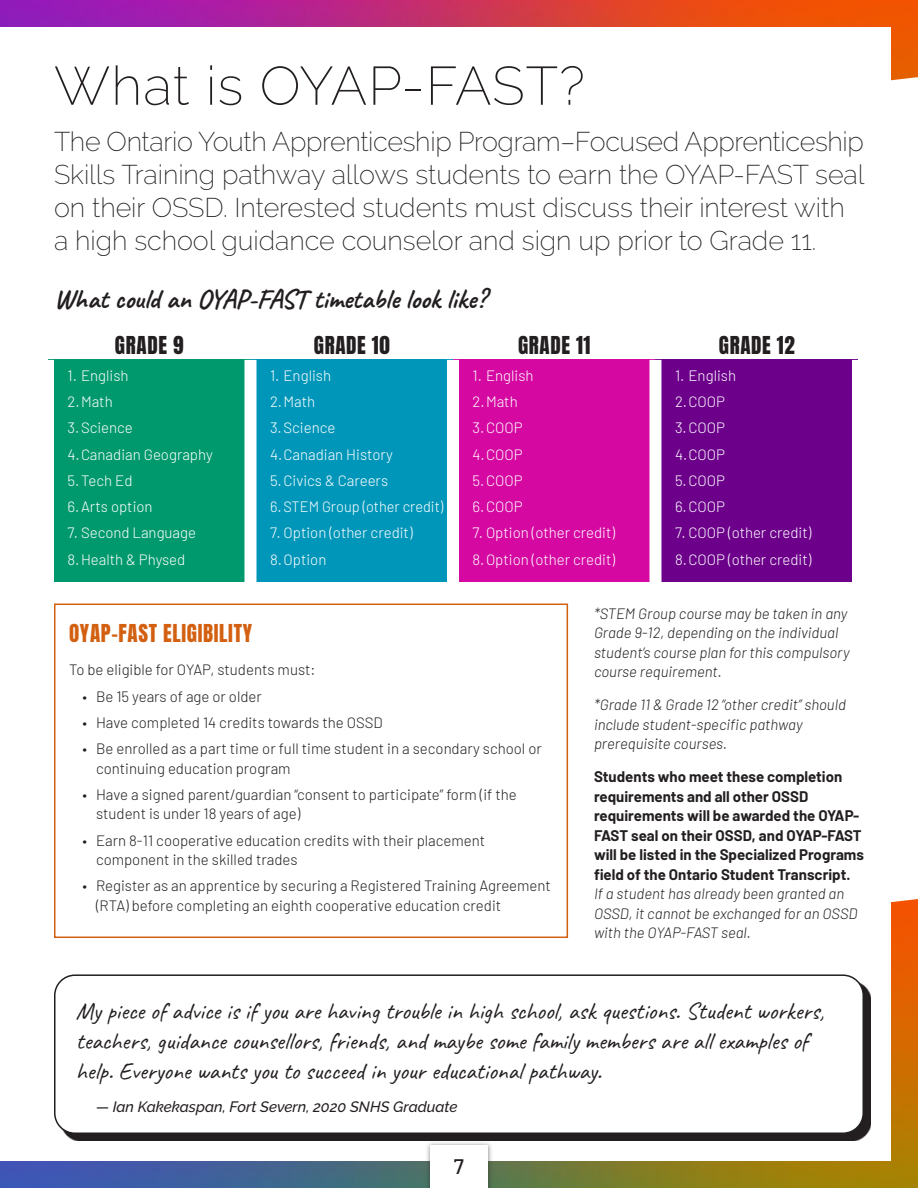
<style>
.page{position:relative;width:918px;height:1188px;background:#fff}
.page>*{position:absolute;margin:0;border:0;box-sizing:border-box;transform-origin:0 0}
.t1{font:200 54px "Raleway";letter-spacing:.02em;color:#231f20}
.Intro_text{font:200 27px/33px "Raleway";color:#231f20}
.Student_Question{font:700 27px "Caveat";color:#231f20}
.t2{font:24px/30px "Caveat";color:#231f20}
.Subtitle{font:21px "Anton";letter-spacing:.03em;color:#231f20}
.Subtitle-2{font:21px "Anton";letter-spacing:.03em;color:#d36011}
.t3{font:500 21px "Barlow";color:#231f20}
.Body{font:300 15px/19.5px "Barlow";color:#231f20}
.t4{font:300 15px "Barlow";color:#fff}
.Body-2{font:700 15px/19.5px "Barlow";color:#231f20}
.Body-3{font:italic 300 15px/19.5px "Barlow";color:#231f20}
.Quoted_by{font:italic 500 15px "Raleway";color:#231f20}
.s1{font-weight:300;font-style:italic}
</style>
<div class="page">
<img style="left:0;top:899px;width:918px;height:289px">
<img style="left:0;top:0;width:918px;height:81px">
<div style="left:0;top:27px;width:891px;height:1134px;background:#fff"></div>
<div style="left:425px;top:1141px;width:68px;height:47px;background:#231f20;opacity:.55"></div>
<div style="left:430px;top:1146px;width:58px;height:42px;background:#fff"></div>
<div style="left:61px;top:981px;width:810px;height:160px;background:#231f20"></div>
<div style="left:55px;top:975px;width:808px;height:158px;background:#fff;border-radius:20px"></div>
<div style="left:54px;top:974px;width:810px;height:160px;border:2px solid #231f20;border-radius:20px"></div>
<div style="left:48px;top:360px;width:202px;height:222px;background:#00996d"></div>
<div style="left:250px;top:360px;width:203px;height:222px;background:#0096b9"></div>
<div style="left:453px;top:360px;width:203px;height:222px;background:#d509a2"></div>
<div style="left:656px;top:360px;width:202px;height:222px;background:#6c008b"></div>
<div style="left:42px;top:360px;width:12px;height:222px;background:#fff"></div>
<div style="left:244px;top:360px;width:12px;height:222px;background:#fff"></div>
<div style="left:447px;top:360px;width:12px;height:222px;background:#fff"></div>
<div style="left:650px;top:360px;width:12px;height:222px;background:#fff"></div>
<div style="left:852px;top:360px;width:12px;height:222px;background:#fff"></div>
<div style="left:54px;top:604px;width:514px;height:334px;border:2px solid #d36011"></div>
<p class="t1" style="left:54px;top:54px;width:532px">What is OYAP-FAST?</p>
<p class="Intro_text" style="left:54px;top:125px;width:812px">The Ontario Youth Apprenticeship Program–Focused Apprenticeship Skills Training pathway allows students to earn the OYAP-FAST seal on their OSSD. Interested students must discuss their interest with a high school guidance counselor and sign up prior to Grade 11.</p>
<p class="Student_Question" style="left:54px;top:282px;width:434px">What could an OYAP-FAST timetable look like?</p>
<p class="Subtitle" style="left:115px;top:334px;width:70px">GRADE 9</p>
<p class="Subtitle" style="left:314px;top:334px;width:77px">GRADE 10</p>
<p class="Subtitle" style="left:518px;top:334px;width:74px">GRADE 11</p>
<p class="Subtitle" style="left:719px;top:334px;width:77px">GRADE 12</p>
<p class="t4" style="left:68px;top:365px;width:63px">1. English</p>
<p class="t4" style="left:68px;top:391px;width:47px">2.Math</p>
<p class="t4" style="left:68px;top:417px;width:67px">3.Science</p>
<p class="t4" style="left:68px;top:443px;width:147px">4.Canadian Geography</p>
<p class="t4" style="left:68px;top:470px;width:67px">5.Tech Ed</p>
<p class="t4" style="left:68px;top:496px;width:87px">6.Arts option</p>
<p class="t4" style="left:68px;top:522px;width:130px">7. Second Language</p>
<p class="t4" style="left:68px;top:548px;width:119px">8.Health &amp; Physed</p>
<p class="t4" style="left:270px;top:365px;width:63px">1. English</p>
<p class="t4" style="left:270px;top:391px;width:47px">2.Math</p>
<p class="t4" style="left:270px;top:417px;width:67px">3.Science</p>
<p class="t4" style="left:270px;top:443px;width:125px">4.Canadian History</p>
<p class="t4" style="left:270px;top:470px;width:120px">5.Civics &amp; Careers</p>
<p class="t4" style="left:270px;top:496px;width:175px">6.STEM Group (other credit)</p>
<p class="t4" style="left:270px;top:522px;width:144px">7. Option (other credit)</p>
<p class="t4" style="left:270px;top:548px;width:58px">8.Option</p>
<p class="t4" style="left:472px;top:365px;width:63px">1. English</p>
<p class="t4" style="left:472px;top:391px;width:47px">2.Math</p>
<p class="t4" style="left:472px;top:417px;width:52px">3.COOP</p>
<p class="t4" style="left:472px;top:443px;width:52px">4.COOP</p>
<p class="t4" style="left:472px;top:470px;width:52px">5.COOP</p>
<p class="t4" style="left:472px;top:496px;width:52px">6.COOP</p>
<p class="t4" style="left:472px;top:522px;width:144px">7. Option (other credit)</p>
<p class="t4" style="left:472px;top:548px;width:144px">8.Option (other credit)</p>
<p class="t4" style="left:675px;top:365px;width:63px">1. English</p>
<p class="t4" style="left:675px;top:391px;width:52px">2.COOP</p>
<p class="t4" style="left:675px;top:417px;width:52px">3.COOP</p>
<p class="t4" style="left:675px;top:443px;width:52px">4.COOP</p>
<p class="t4" style="left:675px;top:470px;width:52px">5.COOP</p>
<p class="t4" style="left:675px;top:496px;width:52px">6.COOP</p>
<p class="t4" style="left:675px;top:522px;width:138px">7. COOP (other credit)</p>
<p class="t4" style="left:675px;top:548px;width:138px">8.COOP (other credit)</p>
<p class="Subtitle-2" style="left:69px;top:623px;width:185px">OYAP-FAST ELIGIBILITY</p>
<p class="Body" style="left:69px;top:659px;width:248px">To be eligible for OYAP, students must:</p>
<p class="Body" style="left:82px;top:685px;width:181px">• Be 15 years of age or older</p>
<p class="Body" style="left:82px;top:712px;width:302px">• Have completed 14 credits towards the OSSD</p>
<p class="Body" style="left:96px;top:738px;width:447px;text-indent:-14px">• Be enrolled as a part time or full time student in a secondary school or continuing education program</p>
<p class="Body" style="left:96px;top:784px;width:422px;text-indent:-14px">• Have a signed parent/guardian “consent to participate” form (if the student is under 18 years of age)</p>
<p class="Body" style="left:96px;top:829px;width:391px;text-indent:-14px">• Earn 8-11 cooperative education credits with their placement component in the skilled trades</p>
<p class="Body" style="left:96px;top:875px;width:456px;text-indent:-14px">• Register as an apprentice by securing a Registered Training Agreement (RTA) before completing an eighth cooperative education credit</p>
<p class="Body-3" style="left:594px;top:602px;width:257px">*STEM Group course may be taken in any Grade 9-12, depending on the individual student’s course plan for this compulsory course requirement.</p>
<p class="Body-3" style="left:594px;top:694px;width:253px">*Grade 11 &amp; Grade 12 “other credit” should include student-specific pathway prerequisite courses.</p>
<p class="Body-2" style="left:594px;top:766px;width:271px">Students who meet these completion requirements and all other OSSD requirements will be awarded the OYAP-FAST seal on their OSSD, and OYAP-FAST will be listed in the Specialized Programs field of the Ontario Student Transcript.<br><span class="s1">If a student has already been granted an OSSD, it cannot be exchanged for an OSSD with the OYAP-FAST seal.</span></p>
<p class="t2" style="left:76px;top:996px;width:750px">My piece of advice is if you are having trouble in high school, ask questions. Student workers, teachers, guidance counsellors, friends, and maybe some family members are all examples of help. Everyone wants you to succeed in your educational pathway.</p>
<p class="Quoted_by" style="left:96px;top:1098px;width:363px">— Ian Kakekaspan, Fort Severn, 2020 SNHS Graduate</p>
<h3 class="t3" style="left:454px;top:1151px;width:12px">7</h3>
</div>
